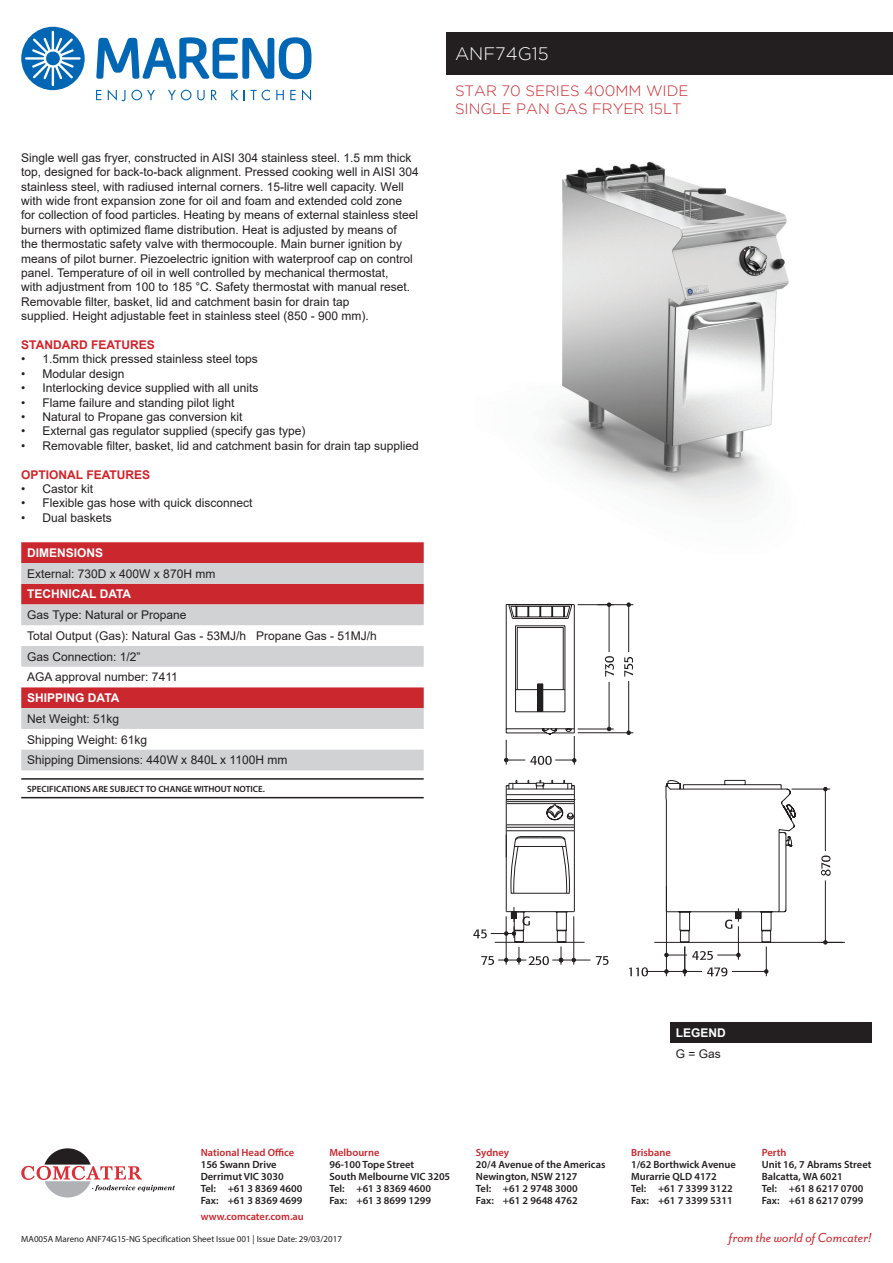
<style>
.page{position:relative;width:893px;height:1263px;background:#fff}
.page>*{position:absolute;margin:0;border:0;box-sizing:border-box;transform-origin:0 0}
.t1{font:300 18px "Gotham";color:#fff}
.t2{font:300 15px/18px "Gotham";color:#ca272e}
.t3{font:italic 15px "Mr Eaves San OT";color:#ca272e}
.t4{font:12px/14.4px "Arial";color:#231f20}
.t5{font:700 12px "Arial";color:#fff}
.t6{font:700 12px "Arial";color:#d1232a}
.t7{font:600 10.5px/12px "Myriad Pro";color:#231f20}
.t8{font:600 10.5px "Myriad Pro";color:#ca272e}
.t9{font:9px "Myriad Pro";color:#231f20}
.t10{font:600 9px "Myriad Pro";color:#231f20}
</style>
<div class="page">
<svg style="left:21px;top:1148px;width:154px;height:49px"></svg>
<svg style="left:96px;top:37px;width:215px;height:42px"></svg>
<svg style="left:96px;top:90px;width:5px;height:10px"></svg>
<svg style="left:108px;top:89px;width:17px;height:12px"></svg>
<svg style="left:131px;top:90px;width:24px;height:10px"></svg>
<svg style="left:168px;top:90px;width:23px;height:10px"></svg>
<svg style="left:197px;top:90px;width:8px;height:10px"></svg>
<svg style="left:211px;top:90px;width:6px;height:10px"></svg>
<svg style="left:231px;top:90px;width:7px;height:10px"></svg>
<svg style="left:251px;top:90px;width:19px;height:10px"></svg>
<svg style="left:276px;top:90px;width:8px;height:10px"></svg>
<svg style="left:290px;top:90px;width:6px;height:10px"></svg>
<svg style="left:302px;top:89px;width:9px;height:12px"></svg>
<svg style="left:21px;top:27px;width:64px;height:63px"></svg>
<img style="left:549px;top:162px;width:240px;height:346px">
<div style="left:446px;top:32px;width:447px;height:42px;background:#231f20"></div>
<div style="left:21px;top:542px;width:403px;height:21px;background:#ca272e"></div>
<svg style="left:21px;top:563px;width:403px;height:207px;fill:#d1d2d4"></svg>
<hr style="left:21px;top:778px;width:403px;height:2px;background:#231f20">
<hr style="left:21px;top:797px;width:403px;height:1px;background:#231f20">
<svg style="left:596px;top:956px;width:12px;height:9px"></svg>
<svg style="left:504px;top:604px;width:73px;height:161px"></svg>
<hr style="left:574px;top:605px;width:1px;height:128px;background:#231f20">
<svg style="left:605px;top:656px;width:9px;height:21px"></svg>
<hr style="left:609px;top:605px;width:1px;height:47px;background:#231f20">
<hr style="left:609px;top:682px;width:1px;height:47px;background:#231f20">
<svg style="left:607px;top:603px;width:5px;height:4px"></svg>
<hr style="left:578px;top:729px;width:36px;height:1px;background:#231f20">
<hr style="left:578px;top:604px;width:36px;height:1px;background:#231f20">
<hr style="left:628px;top:681px;width:1px;height:52px;background:#231f20">
<hr style="left:628px;top:605px;width:1px;height:47px;background:#231f20">
<svg style="left:626px;top:603px;width:5px;height:4px"></svg>
<hr style="left:578px;top:732px;width:55px;height:1px;background:#231f20">
<hr style="left:597px;top:604px;width:36px;height:1px;background:#231f20">
<svg style="left:626px;top:731px;width:5px;height:4px"></svg>
<svg style="left:624px;top:657px;width:9px;height:20px"></svg>
<svg style="left:629px;top:780px;width:216px;height:196px"></svg>
<svg style="left:473px;top:780px;width:117px;height:185px"></svg>
<div style="left:670px;top:1022px;width:202px;height:21px;background:#231f20"></div>
<p class="t4" style="left:21px;top:150px;width:399px">Single well gas fryer, constructed in AISI 304 stainless steel. 1.5 mm thick top, designed for back-to-back alignment. Pressed cooking well in AISI 304 stainless steel, with radiused internal corners. 15-litre well capacity. Well with wide front expansion zone for oil and foam and extended cold zone for collection of food particles. Heating by means of external stainless steel burners with optimized flame distribution. Heat is adjusted by means of<br>the thermostatic safety valve with thermocouple. Main burner ignition by means of pilot burner. Piezoelectric ignition with waterproof cap on control panel. Temperature of oil in well controlled by mechanical thermostat,<br>with adjustment from 100 to 185 °C. Safety thermostat with manual reset.<br>Removable filter, basket, lid and catchment basin for drain tap<br>supplied. Height adjustable feet in stainless steel (850 - 900 mm).</p>
<p class="t6" style="left:21px;top:336px;width:135px">STANDARD FEATURES</p>
<p class="t4" style="left:21px;top:352px;width:238px">• 1.5mm thick pressed stainless steel tops</p>
<p class="t4" style="left:21px;top:366px;width:105px">• Modular design</p>
<p class="t4" style="left:21px;top:381px;width:239px">• Interlocking device supplied with all units</p>
<p class="t4" style="left:21px;top:395px;width:215px">• Flame failure and standing pilot light</p>
<p class="t4" style="left:21px;top:410px;width:223px">• Natural to Propane gas conversion kit</p>
<p class="t4" style="left:21px;top:424px;width:286px">• External gas regulator supplied (specify gas type)</p>
<p class="t4" style="left:21px;top:438px;width:399px">• Removable filter, basket, lid and catchment basin for drain tap supplied</p>
<p class="t6" style="left:21px;top:466px;width:130px">OPTIONAL FEATURES</p>
<p class="t4" style="left:21px;top:482px;width:73px">• Castor kit</p>
<p class="t4" style="left:21px;top:496px;width:233px">• Flexible gas hose with quick disconnect</p>
<p class="t4" style="left:21px;top:510px;width:92px">• Dual baskets</p>
<p class="t5" style="left:27px;top:544px;width:78px">DIMENSIONS</p>
<p class="t4" style="left:27px;top:566px;width:190px">External: 730D x 400W x 870H mm</p>
<p class="t5" style="left:27px;top:586px;width:105px">TECHNICAL DATA</p>
<p class="t4" style="left:27px;top:605px;width:351px;line-height:20.7px">Gas Type: Natural or Propane<br>Total Output (Gas): Natural Gas - 53MJ/h Propane Gas - 51MJ/h Gas Connection: 1/2”<br>AGA approval number: 7411</p>
<p class="t5" style="left:27px;top:689px;width:94px">SHIPPING DATA</p>
<p class="t4" style="left:27px;top:708px;width:262px;line-height:20.7px">Net Weight: 51kg<br>Shipping Weight: 61kg<br>Shipping Dimensions: 440W x 840L x 1100H mm</p>
<p class="t10" style="left:27px;top:783px;width:239px">SPECIFICATIONS ARE SUBJECT TO CHANGE WITHOUT NOTICE.</p>
<h1 class="t1" style="left:455px;top:44px;width:95px">ANF74G15</h1>
<p class="t2" style="left:455px;top:82px;width:235px">STAR 70 SERIES 400MM WIDE<br>SINGLE PAN GAS FRYER 15LT</p>
<p class="t5" style="left:676px;top:1024px;width:52px">LEGEND</p>
<p class="t4" style="left:676px;top:1046px;width:47px">G = Gas</p>
<p class="t8" style="left:201px;top:1146px;width:95px">National Head Office</p>
<p class="t7" style="left:201px;top:1158px;width:103px">156 Swann Drive<br>Derrimut VIC 3030<br>Tel: +61 3 8369 4600<br>Fax: +61 3 8369 4699</p>
<p class="t8" style="left:201px;top:1210px;width:105px">www.comcater.com.au</p>
<p class="t8" style="left:329px;top:1146px;width:52px">Melbourne</p>
<p class="t7" style="left:329px;top:1158px;width:122px">96-100 Tope Street<br>South Melbourne VIC 3205<br>Tel: +61 3 8369 4600<br>Fax: +61 3 8699 1299</p>
<p class="t8" style="left:476px;top:1146px;width:35px">Sydney</p>
<p class="t7" style="left:476px;top:1158px;width:131px">20/4 Avenue of the Americas<br>Newington, NSW 2127<br>Tel: +61 2 9748 3000<br>Fax: +61 2 9648 4762</p>
<p class="t8" style="left:631px;top:1146px;width:41px">Brisbane</p>
<p class="t7" style="left:631px;top:1158px;width:106px">1/62 Borthwick Avenue<br>Murarrie QLD 4172<br>Tel: +61 7 3399 3122<br>Fax: +61 7 3399 5311</p>
<p class="t8" style="left:762px;top:1146px;width:26px">Perth</p>
<p class="t7" style="left:762px;top:1158px;width:111px">Unit 16, 7 Abrams Street<br>Balcatta, WA 6021<br>Tel: +61 8 6217 0700<br>Fax: +61 8 6217 0799</p>
<p class="t9" style="left:21px;top:1234px;width:322px">MA005A Mareno ANF74G15-NG Specification Sheet Issue 001 | Issue Date: 29/03/2017</p>
<p class="t3" style="left:729px;top:1229px;width:144px">from the world of Comcater!</p>
</div>
